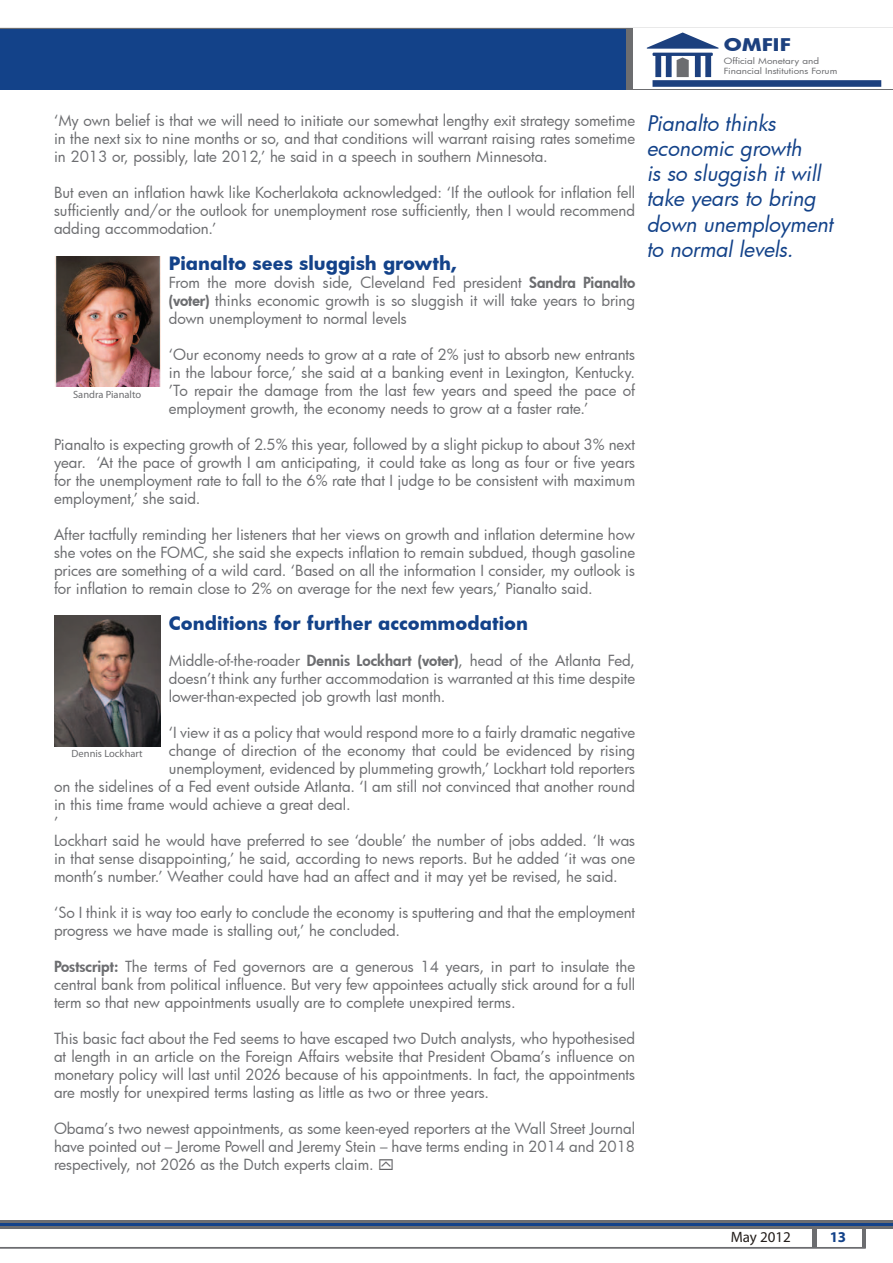
<style>
.page{position:relative;width:893px;height:1263px;background:#fff}
.page>*{position:absolute;margin:0;border:0;box-sizing:border-box;transform-origin:0 0}
.t1{font:italic 21px/25.2px "Futura";color:#134289}
.t2{font:700 18px "Futura";color:#134289}
.t3{font:700 17.1px "Futura";color:#1c407e;scale:1.19 1}
.t4{font:15px/18px "Futura";color:#6c6d70;text-align:justify}
.t5{font:15px "Myriad Pro";color:#241e1b}
.t6{font:700 15px "Myriad Pro";color:#134289}
.t7{font:10.5px "Myriad Pro";color:#6c6d70}
.t8{font:8.25px/9.9px "Futura";color:#6c6d70;scale:1.19 1}
.s1{font-weight:800}
</style>
<div class="page">
<img style="left:54px;top:615px;width:106px;height:131px">
<hr style="left:0;top:28px;width:893px;height:1px;background:#6c6d70">
<div style="left:812px;top:1222px;width:54px;height:26px;background:#6c6d70"></div>
<div style="left:817px;top:1222px;width:44px;height:25px;background:#fff"></div>
<svg style="left:625px;top:29px;width:268px;height:61px"></svg>
<div style="left:633px;top:28px;width:260px;height:60px;background:#fff"></div>
<svg style="left:647px;top:33px;width:234px;height:54px"></svg>
<hr style="left:0;top:1247px;width:866px;height:1px;background:#6c6d70">
<div style="left:0;top:29px;width:625px;height:61px;background:#134289"></div>
<svg style="left:0;top:1220px;width:893px;height:8px;background:#5d6574"></svg>
<hr style="left:0;top:1223px;width:893px;height:2px;background:#134289">
<img style="left:55px;top:256px;width:105px;height:131px">
<p class="t3" style="left:724px;top:33px;width:58px">OMFIF</p>
<p class="t8" style="left:724px;top:56px;width:97px">Official Monetary and<br>Financial Institutions Forum</p>
<p class="t4" style="left:54px;top:111px;width:583px">‘My own belief is that we will need to initiate our somewhat lengthy exit strategy sometime in the next six to nine months or so, and that conditions will warrant raising rates sometime in 2013 or, possibly, late 2012,’ he said in a speech in southern Minnesota.</p>
<p class="t4" style="left:54px;top:183px;width:583px">But even an inflation hawk like Kocherlakota acknowledged: ‘If the outlook for inflation fell sufficiently and/or the outlook for unemployment rose sufficiently, then I would recommend adding accommodation.’</p>
<p class="t2" style="left:169px;top:251px;width:290px">Pianalto sees sluggish growth,</p>
<p class="t4" style="left:169px;top:273px;width:468px">From the more dovish side, Cleveland Fed president <span class="s1">Sandra Pianalto (voter)</span> thinks economic growth is so sluggish it will take years to bring down unemployment to normal levels</p>
<p class="t4" style="left:169px;top:345px;width:468px">‘Our economy needs to grow at a rate of 2% just to absorb new entrants in the labour force,’ she said at a banking event in Lexington, Kentucky. ’To repair the damage from the last few years and speed the pace of employment growth, the economy needs to grow at a faster rate.’</p>
<p class="t4" style="left:54px;top:435px;width:583px">Pianalto is expecting growth of 2.5% this year, followed by a slight pickup to about 3% next year. ‘At the pace of growth I am anticipating, it could take as long as four or five years for the unemployment rate to fall to the 6% rate that I judge to be consistent with maximum employment,’ she said.</p>
<p class="t4" style="left:54px;top:525px;width:583px">After tactfully reminding her listeners that her views on growth and inflation determine how she votes on the FOMC, she said she expects inflation to remain subdued, though gasoline prices are something of a wild card. ‘Based on all the information I consider, my outlook is for inflation to remain close to 2% on average for the next few years,’ Pianalto said.</p>
<p class="t2" style="left:169px;top:611px;width:361px">Conditions for further accommodation</p>
<p class="t4" style="left:169px;top:651px;width:468px">Middle-of-the-roader <span class="s1">Dennis Lockhart (voter)</span>, head of the Atlanta Fed, doesn’t think any further accommodation is warranted at this time despite lower-than-expected job growth last month.</p>
<p class="t4" style="left:169px;top:723px;width:468px">‘I view it as a policy that would respond more to a fairly dramatic negative</p>
<p class="t4" style="left:169px;top:741px;width:468px">change of direction of the economy that could be evidenced by rising</p>
<p class="t4" style="left:169px;top:759px;width:468px">unemployment, evidenced by plummeting growth,’ Lockhart told reporters</p>
<p class="t4" style="left:54px;top:777px;width:583px">on the sidelines of a Fed event outside Atlanta. ‘I am still not convinced that another round</p>
<p class="t4" style="left:54px;top:795px;width:298px">in this time frame would achieve a great deal.</p>
<p class="t4" style="left:54px;top:813px;width:6px">’</p>
<p class="t4" style="left:54px;top:831px;width:583px">Lockhart said he would have preferred to see ‘double’ the number of jobs added. ‘It was</p>
<p class="t4" style="left:54px;top:849px;width:583px">in that sense disappointing,’ he said, according to news reports. But he added ‘it was one</p>
<p class="t4" style="left:54px;top:867px;width:565px">month’s number.’ Weather could have had an affect and it may yet be revised, he said.</p>
<p class="t4" style="left:54px;top:903px;width:583px">‘So I think it is way too early to conclude the economy is sputtering and that the employment progress we have made is stalling out,’ he concluded.</p>
<p class="t4" style="left:54px;top:957px;width:583px"><span class="s1">Postscript:</span> The terms of Fed governors are a generous 14 years, in part to insulate the central bank from political influence. But very few appointees actually stick around for a full term so that new appointments usually are to complete unexpired terms.</p>
<p class="t4" style="left:54px;top:1029px;width:583px">This basic fact about the Fed seems to have escaped two Dutch analysts, who hypothesised at length in an article on the Foreign Affairs website that President Obama’s influence on monetary policy will last until 2026 because of his appointments. In fact, the appointments are mostly for unexpired terms lasting as little as two or three years.</p>
<p class="t4" style="left:54px;top:1119px;width:583px">Obama’s two newest appointments, as some keen-eyed reporters at the Wall Street Journal have pointed out – Jerome Powell and Jeremy Stein – have terms ending in 2014 and 2018 respectively, not 2026 as the Dutch experts claim.</p>
<p class="t7" style="left:73px;top:388px;width:70px">Sandra Pianalto</p>
<p class="t7" style="left:72px;top:747px;width:73px">Dennis Lockhart</p>
<h1 class="t1" style="left:647px;top:110px;width:188px">Pianalto thinks economic growth<br>is so sluggish it will take years to bring down unemployment to normal levels.</h1>
<p class="t5" style="left:731px;top:1227px;width:62px">May 2012</p>
<p class="t6" style="left:830px;top:1227px;width:18px">13</p>
</div>
